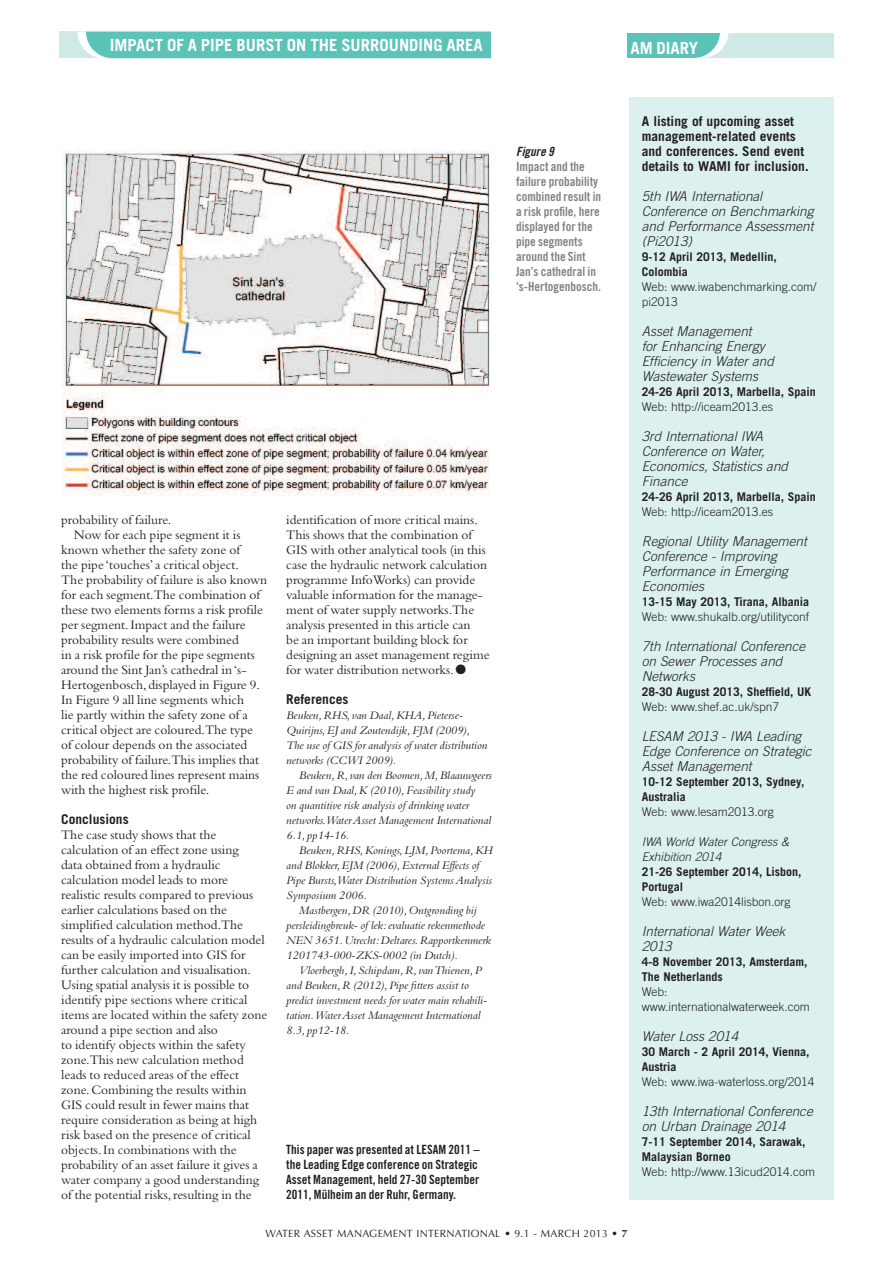
<style>
.page{position:relative;width:893px;height:1263px;background:#fff}
.page>*{position:absolute;margin:0;border:0;box-sizing:border-box;transform-origin:0 0}
.t1{font:700 16.8px "Trade Gothic";color:#fff}
.t2{font:700 16.65px "Trade Gothic";color:#fff}
.t3{font:13.5px/15px "Bembo";color:#231f20}
.t4{font:italic 300 13.5px/15px "Trade Gothic";color:#231f20}
.t5{font:700 13.5px/15px "Trade Gothic";color:#231f20}
.t6{font:12.75px/15px "Trade Gothic Bold Cond Twenty";color:#808285}
.t7{font:12.75px/15px "Trade Gothic Bold Cond Twenty";color:#231f20}
.t8{font:12.75px "Trade Gothic Bold Cond Twenty Obl";color:#231f20}
.t9{font:italic 12px/15px "Bembo";color:#231f20}
.t10{font:700 12px/15px "Trade Gothic";color:#231f20}
.t11{font:300 12px/15px "Trade Gothic";color:#231f20}
.t12{font:italic 300 12px/15px "Trade Gothic";color:#231f20}
.t13{font:10.5px "Optima";letter-spacing:.03em;color:#231f20}
.s1{font-weight:700}
</style>
<div class="page">
<svg style="left:109px;top:58px;width:382px;height:1px"></svg>
<div style="left:60px;top:32px;width:431px;height:26px;background:#cfeae6"></div>
<div style="left:78px;top:32px;width:413px;height:26px;background:#5bc3b7"></div>
<img style="left:62px;top:151px;width:428px;height:344px">
<div style="left:629px;top:98px;width:204px;height:1102px;background:#dcf0ef"></div>
<div style="left:628px;top:33px;width:205px;height:25px;background:#cfeae6"></div>
<svg style="left:628px;top:33px;width:101px;height:25px;background:#70cac0"></svg>
<p class="t1" style="left:110px;top:39px;width:375px">IMPACT OF A PIPE BURST ON THE SURROUNDING AREA</p>
<p class="t8" style="left:516px;top:147px;width:39px">Figure 9</p>
<p class="t6" style="left:516px;top:160px;width:87px">Impact and the failure probability combined result in a risk profile, here displayed for the pipe segments around the Sint<br>Jan’s cathedral in ‘s-Hertogenbosch.</p>
<p class="t3" style="left:61px;top:513px;width:112px">probability of failure.</p>
<p class="t3" style="left:74px;top:528px;width:168px">Now for each pipe segment it is</p>
<p class="t3" style="left:61px;top:543px;width:180px">known whether the safety zone of</p>
<p class="t3" style="left:61px;top:558px;width:179px">the pipe ‘touches’a critical object.</p>
<p class="t3" style="left:61px;top:573px;width:207px">The probability of failure is also known</p>
<p class="t3" style="left:61px;top:588px;width:201px">for each segment.The combination of</p>
<p class="t3" style="left:61px;top:603px;width:203px">these two elements forms a risk profile</p>
<p class="t3" style="left:61px;top:618px;width:186px">per segment.Impact and the failure</p>
<p class="t3" style="left:61px;top:633px;width:179px">probability results were combined</p>
<p class="t3" style="left:61px;top:648px;width:195px">in a risk profile for the pipe segments</p>
<p class="t3" style="left:61px;top:663px;width:187px">around the Sint Jan’s cathedral in‘s-</p>
<p class="t3" style="left:61px;top:678px;width:200px">Hertogenbosch,displayed in Figure 9.</p>
<p class="t3" style="left:61px;top:693px;width:185px">In Figure 9 all line segments which</p>
<p class="t3" style="left:61px;top:708px;width:188px">lie partly within the safety zone of a</p>
<p class="t3" style="left:61px;top:723px;width:193px">critical object are coloured.The type</p>
<p class="t3" style="left:61px;top:738px;width:188px">of colour depends on the associated</p>
<p class="t3" style="left:61px;top:753px;width:199px">probability of failure.This implies that</p>
<p class="t3" style="left:61px;top:768px;width:200px">the red coloured lines represent mains</p>
<p class="t3" style="left:61px;top:783px;width:150px">with the highest risk profile.</p>
<p class="t5" style="left:61px;top:812px;width:69px">Conclusions</p>
<p class="t3" style="left:61px;top:828px;width:208px">The case study shows that the calculation of an effect zone using<br>data obtained from a hydraulic calculation model leads to more realistic results compared to previous earlier calculations based on the simplified calculation method.The results of a hydraulic calculation model can be easily imported into GIS for further calculation and visualisation.<br>Using spatial analysis it is possible to identify pipe sections where critical items are located within the safety zone around a pipe section and also<br>to identify objects within the safety zone.This new calculation method leads to reduced areas of the effect zone.Combining the results within GIS could result in fewer mains that require consideration as being at high risk based on the presence of critical objects.In combinations with the probability of an asset failure it gives a water company a good understanding of the potential risks,resulting in the</p>
<p class="t3" style="left:286px;top:513px;width:205px">identification of more critical mains.<br>This shows that the combination of GIS with other analytical tools (in this case the hydraulic network calculation programme InfoWorks) can provide valuable information for the manage&shy;ment of water supply networks.The analysis presented in this article can<br>be an important building block for designing an asset management regime for water distribution networks.●</p>
<p class="t5" style="left:286px;top:692px;width:64px">References</p>
<p class="t9" style="left:286px;top:708px;width:203px">Beuken,RHS, van Daal,KHA,Pieterse-Quirijns,EJ and Zoutendijk,FJM (2009), The use of GIS for analysis of water distribution networks (CCWI 2009).</p>
<p class="t9" style="left:286px;top:768px;width:208px;text-indent:13px">Beuken,R, van den Boomen,M,Blaauwgeers E and van Daal,K (2010),Feasibility study<br>on quantitive risk analysis of drinking water networks.WaterAsset Management International 6.1, pp14-16.</p>
<p class="t9" style="left:286px;top:843px;width:208px;text-indent:13px">Beuken,RHS,Konings,LJM,Poortema,KH and Blokker,EJM (2006),External Effects of Pipe Bursts,Water Distribution SystemsAnalysis Symposium 2006.</p>
<p class="t9" style="left:286px;top:903px;width:206px;text-indent:13px">Mastbergen,DR (2010),Ontgronding bij persleidingbreuk- of lek:evaluatie rekenmethode NEN 3651.Utrecht:Deltares.Rapportkenmerk 1201743-000-ZKS-0002 (in Dutch).</p>
<p class="t9" style="left:286px;top:963px;width:202px;text-indent:13px">Vloerbergh,I,Schipdam,R, vanThienen,P and Beuken,R (2012),Pipe fitters assist to predict investment needs for water main rehabili&shy;tation.WaterAsset Management International 8.3, pp12-18.</p>
<p class="t7" style="left:286px;top:1143px;width:195px">This paper was presented at LESAM 2011 – the Leading Edge conference on Strategic Asset Management, held 27-30 September 2011, Mülheim an der Ruhr, Germany.</p>
<p class="t2" style="left:630px;top:42px;width:69px">AM DIARY</p>
<p class="t5" style="left:642px;top:115px;width:169px">A listing of upcoming asset management-related events and conferences. Send event details to WAMI for inclusion.</p>
<p class="t4" style="left:642px;top:190px;width:173px">5th IWA International<br>Conference on Benchmarking and Performance Assessment (Pi2013)</p>
<p class="t10" style="left:642px;top:250px;width:137px">9-12 April 2013, Medellin,<br>Colombia</p>
<p class="t11" style="left:642px;top:280px;width:176px">Web: www.iwabenchmarking.com/ pi2013</p>
<p class="t4" style="left:642px;top:325px;width:134px">Asset Management<br>for Enhancing Energy<br>Efficiency in Water and<br>Wastewater Systems</p>
<p class="t10" style="left:642px;top:385px;width:176px">24-26 April 2013, Marbella, Spain</p>
<p class="t11" style="left:642px;top:400px;width:133px">Web: http://iceam2013.es</p>
<p class="t4" style="left:642px;top:430px;width:148px">3rd International IWA<br>Conference on Water,<br>Economics, Statistics and<br>Finance</p>
<p class="t10" style="left:642px;top:490px;width:176px">24-26 April 2013, Marbella, Spain</p>
<p class="t11" style="left:642px;top:505px;width:133px">Web: http://iceam2013.es</p>
<p class="t4" style="left:642px;top:535px;width:166px">Regional Utility Management<br>Conference - Improving<br>Performance in Emerging<br>Economies</p>
<p class="t10" style="left:642px;top:595px;width:169px">13-15 May 2013, Tirana, Albania</p>
<p class="t11" style="left:642px;top:610px;width:169px">Web: www.shukalb.org/utilityconf</p>
<p class="t4" style="left:642px;top:640px;width:165px">7th International Conference on Sewer Processes and<br>Networks</p>
<p class="t10" style="left:642px;top:685px;width:171px">28-30 August 2013, Sheffield, UK</p>
<p class="t11" style="left:642px;top:700px;width:139px">Web: www.shef.ac.uk/spn7</p>
<p class="t4" style="left:642px;top:730px;width:171px">LESAM 2013 - IWA Leading<br>Edge Conference on Strategic<br>Asset Management</p>
<p class="t10" style="left:642px;top:775px;width:164px">10-12 September 2013, Sydney,<br>Australia</p>
<p class="t11" style="left:642px;top:805px;width:134px">Web: www.lesam2013.org</p>
<p class="t12" style="left:642px;top:835px;width:149px">IWA World Water Congress &amp;<br>Exhibition 2014</p>
<p class="t10" style="left:642px;top:865px;width:161px">21-26 September 2014, Lisbon,<br>Portugal</p>
<p class="t11" style="left:642px;top:895px;width:150px">Web: www.iwa2014lisbon.org</p>
<p class="t4" style="left:642px;top:925px;width:145px">International Water Week<br>2013</p>
<p class="t10" style="left:642px;top:955px;width:167px">4-8 November 2013, Amsterdam,<br>The Netherlands</p>
<p class="t11" style="left:642px;top:985px;width:170px">Web: www.internationalwaterweek.com</p>
<p class="t4" style="left:642px;top:1030px;width:98px">Water Loss 2014</p>
<p class="t10" style="left:642px;top:1045px;width:169px">30 March - 2 April 2014, Vienna,<br>Austria</p>
<p class="t11" style="left:642px;top:1075px;width:174px">Web: www.iwa-waterloss.org/2014</p>
<p class="t4" style="left:642px;top:1105px;width:173px">13th International Conference on Urban Drainage 2014</p>
<p class="t10" style="left:642px;top:1135px;width:165px">7-11 September 2014, Sarawak,<br>Malaysian Borneo</p>
<p class="t11" style="left:642px;top:1165px;width:175px">Web: http://www.13icud2014.com</p>
<p class="t13" style="left:265px;top:1229px;width:364px">WATER ASSET MANAGEMENT INTERNATIONAL • 9.1 - MARCH 2013 • <span class="s1">7</span></p>
</div>
